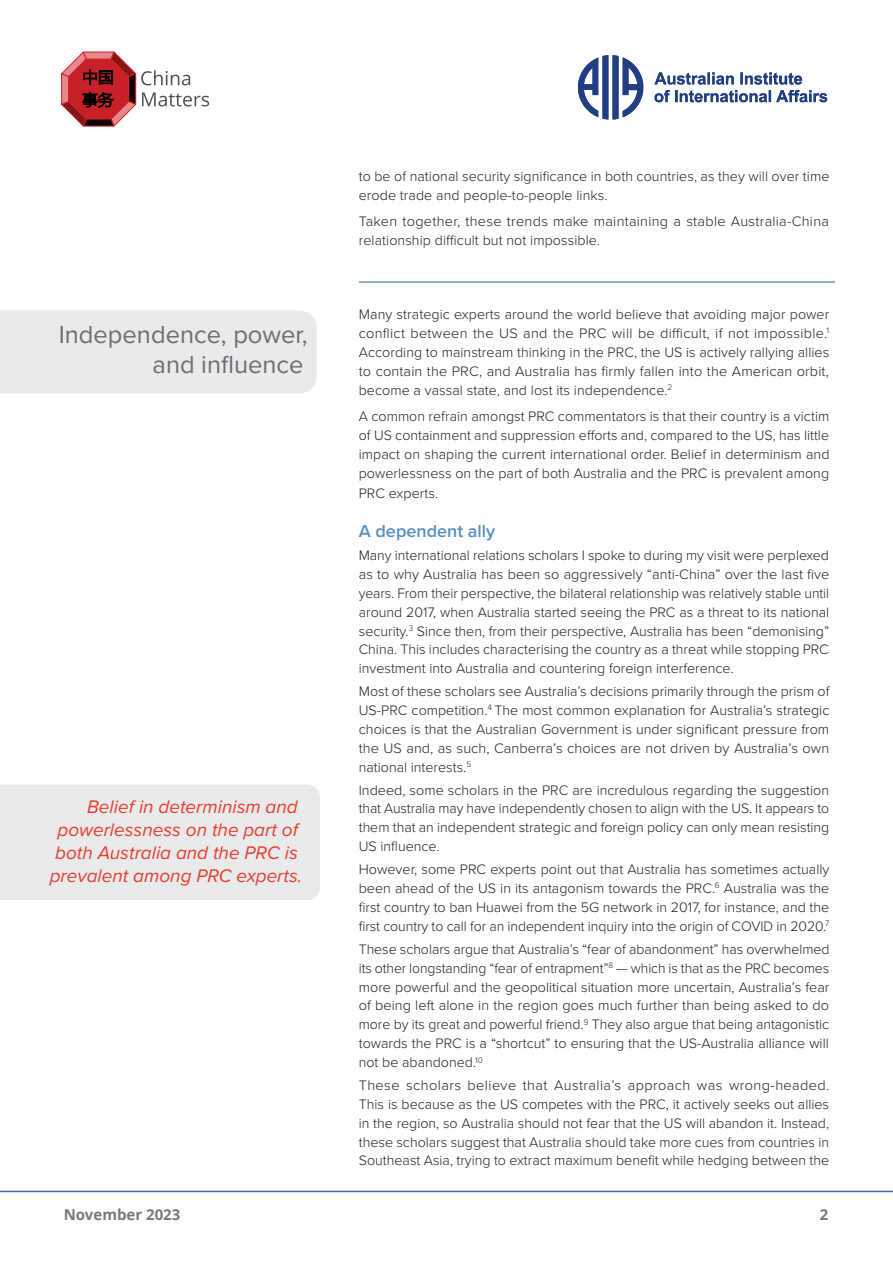
<style>
.page{position:relative;width:893px;height:1263px;background:#fff}
.page>*{position:absolute;margin:0;border:0;box-sizing:border-box;transform-origin:0 0}
.t1{font:25.5px/30.6px "Proxima Nova";color:#6c6d70;text-align:right}
.t2{font:italic 18.9px/22.8px "Proxima Nova";color:#e63b2c;text-align:right}
.Body{font:600 18px "Proxima Nova";color:#568ec5}
.t3{font:700 15px "Open Sans";color:#76787b}
.Body-2{font:300 14.25px/18.8px "Proxima Nova";color:#231f20;text-align:justify}
.New_Stretch_out_body{font:300 14.25px/19px "Proxima Nova";letter-spacing:.005em;color:#231f20}
</style>
<div class="page">
<hr style="left:0;top:1191px;width:893px;height:1px;background:#4072b0">
<svg style="left:62px;top:52px;width:147px;height:74px"></svg>
<svg style="left:578px;top:55px;width:249px;height:64px"></svg>
<hr style="left:359px;top:281px;width:476px;height:2px;background:#4072b0">
<div style="left:0;top:310px;width:317px;height:83px;background:#e9eaeb"></div>
<div style="left:0;top:785px;width:320px;height:115px;background:#e9eaeb"></div>
<p class="t1" style="left:59px;top:318px;width:250px">Independence, power, and influence</p>
<p class="t2" style="left:50px;top:795px;width:254px">Belief in determinism and powerlessness on the part of both Australia and the PRC is prevalent among PRC experts.</p>
<p class="New_Stretch_out_body" style="left:359px;top:166px;width:472px">to be of national security significance in both countries, as they will over time erode trade and people-to-people links.</p>
<p class="New_Stretch_out_body" style="left:359px;top:211px;width:472px">Taken together, these trends make maintaining a stable Australia-China relationship difficult but not impossible.</p>
<p class="New_Stretch_out_body" style="left:359px;top:304px;width:472px;text-align:justify">Many strategic experts around the world believe that avoiding major power conflict between the US and the PRC will be difficult, if not impossible.<sup>1<br></sup>According to mainstream thinking in the PRC, the US is actively rallying allies to contain the PRC, and Australia has firmly fallen into the American orbit, become a vassal state, and lost its independence.<sup>2</sup></p>
<p class="New_Stretch_out_body" style="left:359px;top:406px;width:472px;text-align:justify">A common refrain amongst PRC commentators is that their country is a victim of US containment and suppression efforts and, compared to the US, has little impact on shaping the current international order. Belief in determinism and powerlessness on the part of both Australia and the PRC is prevalent among PRC experts.</p>
<p class="Body" style="left:359px;top:518px;width:138px">A dependent ally</p>
<p class="Body-2" style="left:359px;top:545px;width:472px">Many international relations scholars I spoke to during my visit were perplexed as to why Australia has been so aggressively “anti-China” over the last five years. From their perspective, the bilateral relationship was relatively stable until around 2017, when Australia started seeing the PRC as a threat to its national security.<sup>3</sup> Since then, from their perspective, Australia has been “demonising” China. This includes characterising the country as a threat while stopping PRC investment into Australia and countering foreign interference.</p>
<p class="Body-2" style="left:359px;top:681px;width:472px">Most of these scholars see Australia’s decisions primarily through the prism of US-PRC competition.<sup>4</sup> The most common explanation for Australia’s strategic choices is that the Australian Government is under significant pressure from the US and, as such, Canberra’s choices are not driven by Australia’s own national interests.<sup>5</sup></p>
<p class="Body-2" style="left:359px;top:780px;width:472px">Indeed, some scholars in the PRC are incredulous regarding the suggestion that Australia may have independently chosen to align with the US. It appears to them that an independent strategic and foreign policy can only mean resisting US influence.</p>
<p class="Body-2" style="left:359px;top:859px;width:472px">However, some PRC experts point out that Australia has sometimes actually been ahead of the US in its antagonism towards the PRC.<sup>6</sup> Australia was the first country to ban Huawei from the 5G network in 2017, for instance, and the first country to call for an independent inquiry into the origin of COVID in 2020.<sup>7</sup></p>
<p class="Body-2" style="left:359px;top:939px;width:472px">These scholars argue that Australia’s “fear of abandonment” has overwhelmed its other longstanding “fear of entrapment”<sup>8</sup> — which is that as the PRC becomes more powerful and the geopolitical situation more uncertain, Australia’s fear of being left alone in the region goes much further than being asked to do more by its great and powerful friend.<sup>9</sup> They also argue that being antagonistic towards the PRC is a “shortcut” to ensuring that the US-Australia alliance will not be abandoned.<sup>10</sup></p>
<p class="Body-2" style="left:359px;top:1075px;width:472px">These scholars believe that Australia’s approach was wrong-headed.<br>This is because as the US competes with the PRC, it actively seeks out allies in the region, so Australia should not fear that the US will abandon it. Instead, these scholars suggest that Australia should take more cues from countries in Southeast Asia, trying to extract maximum benefit while hedging between the</p>
<p class="t3" style="left:64px;top:1204px;width:118px">November 2023</p>
<p class="t3" style="left:820px;top:1204px;width:10px">2</p>
</div>
